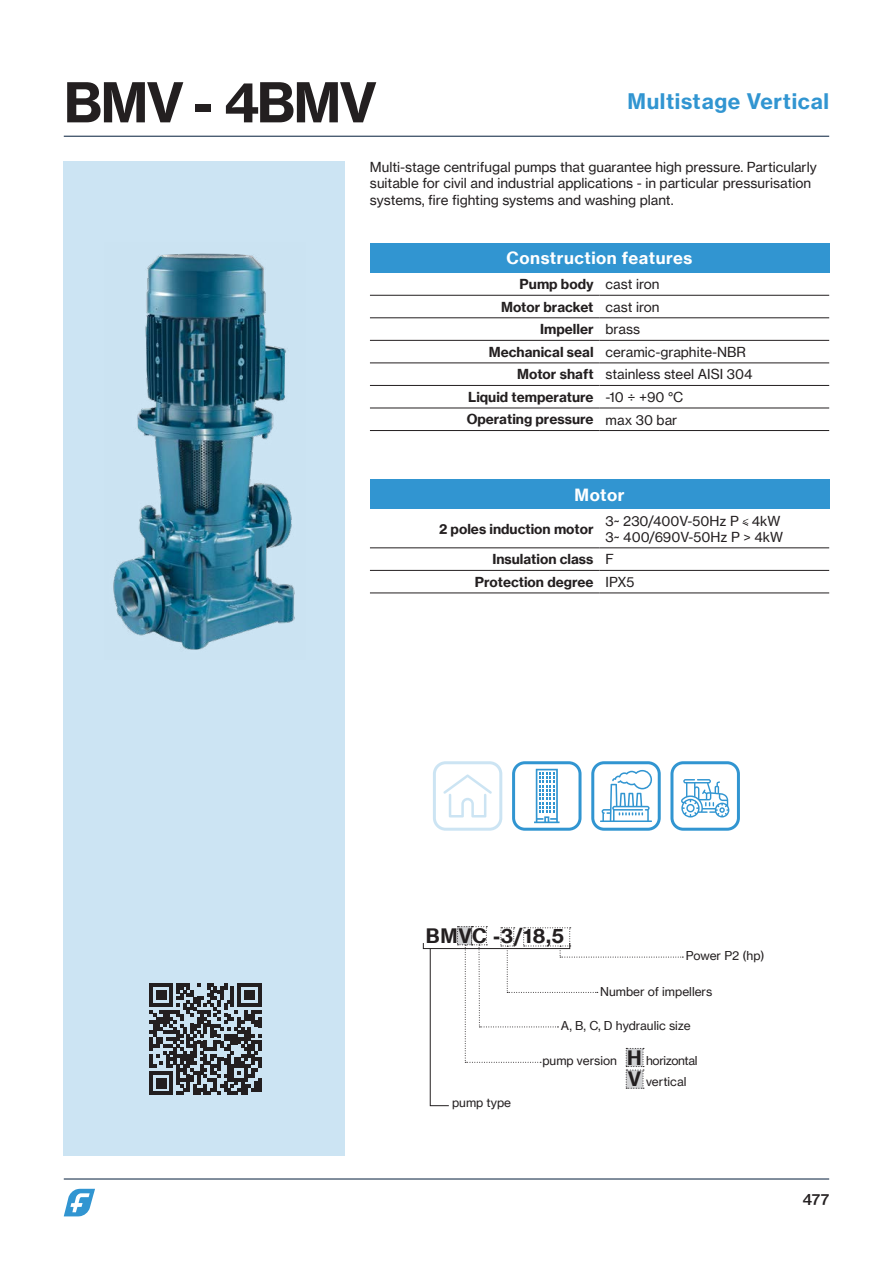
<style>
.page{position:relative;width:893px;height:1263px;background:#fff}
.page>*{position:absolute;margin:0;border:0;box-sizing:border-box;transform-origin:0 0}
.t1{font:700 54px "Neue Haas Grotesk Text Pro";letter-spacing:-.03em;color:#231f20}
.t2{font:700 21px "Neue Haas Grotesk Text Pro";letter-spacing:.03em;color:#3195d1}
.t3{font:700 19.5px "Neue Haas Grotesk Text Pro";letter-spacing:.04em;color:#231f20}
.t4{font:700 16.5px "Neue Haas Grotesk Text Pro";letter-spacing:.03em;color:#fff}
.t5{font:500 15px "Neue Haas Grotesk Text Pro";color:#231f20}
.t6{font:13.5px/16.2px "Neue Haas Grotesk Text Pro";color:#231f20}
.t7{font:700 13.5px/22.5px "Neue Haas Grotesk Text Pro";color:#231f20;text-align:center}
.t8{font:12px "Neue Haas Grotesk Text Pro";color:#231f20}
.t9{font:12px/20.7px "Neue Haas Grotesk Text Pro";letter-spacing:-.03em;color:#231f20}
.s1{font-weight:400}
.s2{font-weight:700}
.s3{font-weight:700;font-size:19.5px}
</style>
<div class="page">
<hr style="left:64px;top:1178px;width:765px;height:1px;background:#051e3c">
<hr style="left:64px;top:136px;width:765px;height:1px;background:#051e3c">
<svg style="left:64px;top:1189px;width:31px;height:27px"></svg>
<div style="left:64px;top:162px;width:281px;height:994px;background:#cce4f3"></div>
<div style="left:370px;top:243px;width:459px;height:30px;background:#3195d1"></div>
<hr style="left:370px;top:295px;width:230px;height:1px;background:#231f20">
<hr style="left:600px;top:295px;width:229px;height:1px;background:#231f20">
<hr style="left:370px;top:318px;width:230px;height:1px;background:#231f20">
<hr style="left:600px;top:318px;width:229px;height:1px;background:#231f20">
<hr style="left:370px;top:340px;width:230px;height:1px;background:#231f20">
<hr style="left:600px;top:340px;width:229px;height:1px;background:#231f20">
<hr style="left:370px;top:363px;width:230px;height:1px;background:#231f20">
<hr style="left:600px;top:363px;width:229px;height:1px;background:#231f20">
<hr style="left:370px;top:385px;width:230px;height:1px;background:#231f20">
<hr style="left:600px;top:385px;width:229px;height:1px;background:#231f20">
<hr style="left:370px;top:408px;width:230px;height:1px;background:#231f20">
<hr style="left:600px;top:408px;width:229px;height:1px;background:#231f20">
<hr style="left:370px;top:430px;width:230px;height:1px;background:#231f20">
<hr style="left:600px;top:430px;width:229px;height:1px;background:#231f20">
<div style="left:370px;top:479px;width:459px;height:30px;background:#3195d1"></div>
<hr style="left:370px;top:548px;width:230px;height:1px;background:#231f20">
<hr style="left:600px;top:548px;width:229px;height:1px;background:#231f20">
<hr style="left:370px;top:570px;width:230px;height:1px;background:#231f20">
<hr style="left:600px;top:570px;width:229px;height:1px;background:#231f20">
<hr style="left:370px;top:593px;width:230px;height:1px;background:#231f20">
<hr style="left:600px;top:593px;width:229px;height:1px;background:#231f20">
<svg style="left:742px;top:519px;width:7px;height:7px"></svg>
<div style="left:512px;top:761px;width:69px;height:70px;border:3px solid #3195d1;border-radius:11px"></div>
<svg style="left:534px;top:769px;width:26px;height:54px"></svg>
<div style="left:433px;top:761px;width:69px;height:70px;border:3px solid #3195d1;border-radius:11px"></div>
<svg style="left:443px;top:774px;width:49px;height:43px"></svg>
<div style="left:670px;top:761px;width:70px;height:70px;border:3px solid #3195d1;border-radius:11px"></div>
<svg style="left:681px;top:779px;width:48px;height:38px"></svg>
<div style="left:591px;top:761px;width:70px;height:70px;border:3px solid #3195d1;border-radius:11px"></div>
<svg style="left:600px;top:770px;width:52px;height:52px"></svg>
<svg style="left:149px;top:983px;width:112px;height:112px"></svg>
<img style="left:113px;top:253px;width:182px;height:397px">
<div style="left:423px;top:943px;width:147px;height:6px;border:1px solid #231f20"></div>
<svg style="left:429px;top:948px;width:21px;height:158px"></svg>
<svg style="left:457px;top:926px;width:226px;height:163px"></svg>
<h1 class="t1" style="left:64px;top:69px;width:315px">BMV - 4BMV</h1>
<h2 class="t2" style="left:627px;top:89px;width:203px">Multistage Vertical</h2>
<p class="t6" style="left:370px;top:159px;width:448px">Multi-stage centrifugal pumps that guarantee high pressure. Particularly suitable for civil and industrial applications - in particular pressurisation systems, fire fighting systems and washing plant.</p>
<p class="t4" style="left:507px;top:248px;width:187px">Construction features</p>
<p class="t7" style="left:520px;top:273px;width:142px">Pump body <span class="s1">cast iron</span></p>
<p class="t7" style="left:501px;top:296px;width:160px">Motor bracket <span class="s1">cast iron</span></p>
<p class="t7" style="left:540px;top:318px;width:102px">Impeller <span class="s1">brass</span></p>
<p class="t6" style="left:489px;top:344px;width:259px"><span class="s2">Mechanical seal</span> ceramic-graphite-NBR</p>
<p class="t6" style="left:517px;top:366px;width:237px"><span class="s2">Motor shaft</span> stainless steel AISI 304</p>
<p class="t7" style="left:468px;top:386px;width:217px">Liquid temperature <span class="s1">-10 ÷ +90 °C</span></p>
<p class="t7" style="left:467px;top:408px;width:212px">Operating pressure <span class="s1">max 30 bar</span></p>
<p class="t4" style="left:575px;top:484px;width:51px">Motor</p>
<p class="t7" style="left:439px;top:517px;width:156px">2 poles induction motor</p>
<p class="t6" style="left:606px;top:513px;width:179px">3~ 230/400V-50Hz P 4kW<br>3~ 400/690V-50Hz P &gt; 4kW</p>
<p class="t7" style="left:475px;top:548px;width:161px">Insulation class <span class="s1">F<br></span>Protection degree <span class="s1">IPX5</span></p>
<h3 class="t3" style="left:426px;top:923px;width:140px">BMVC -3/18,5</h3>
<p class="t8" style="left:686px;top:948px;width:80px">Power P2 (hp)</p>
<p class="t8" style="left:600px;top:984px;width:114px">Number of impellers</p>
<p class="t8" style="left:561px;top:1019px;width:131px">A, B, C, D hydraulic size</p>
<p class="t8" style="left:452px;top:1096px;width:61px">pump type</p>
<h3 class="t3" style="left:627px;top:1045px;width:16px">H</h3>
<p class="t8" style="left:542px;top:1053px;width:76px">pump version</p>
<p class="t9" style="left:628px;top:1050px;width:71px;text-indent:18px">horizontal<br><span class="s3">V</span> vertical</p>
<p class="t5" style="left:802px;top:1190px;width:28px">477</p>
</div>
